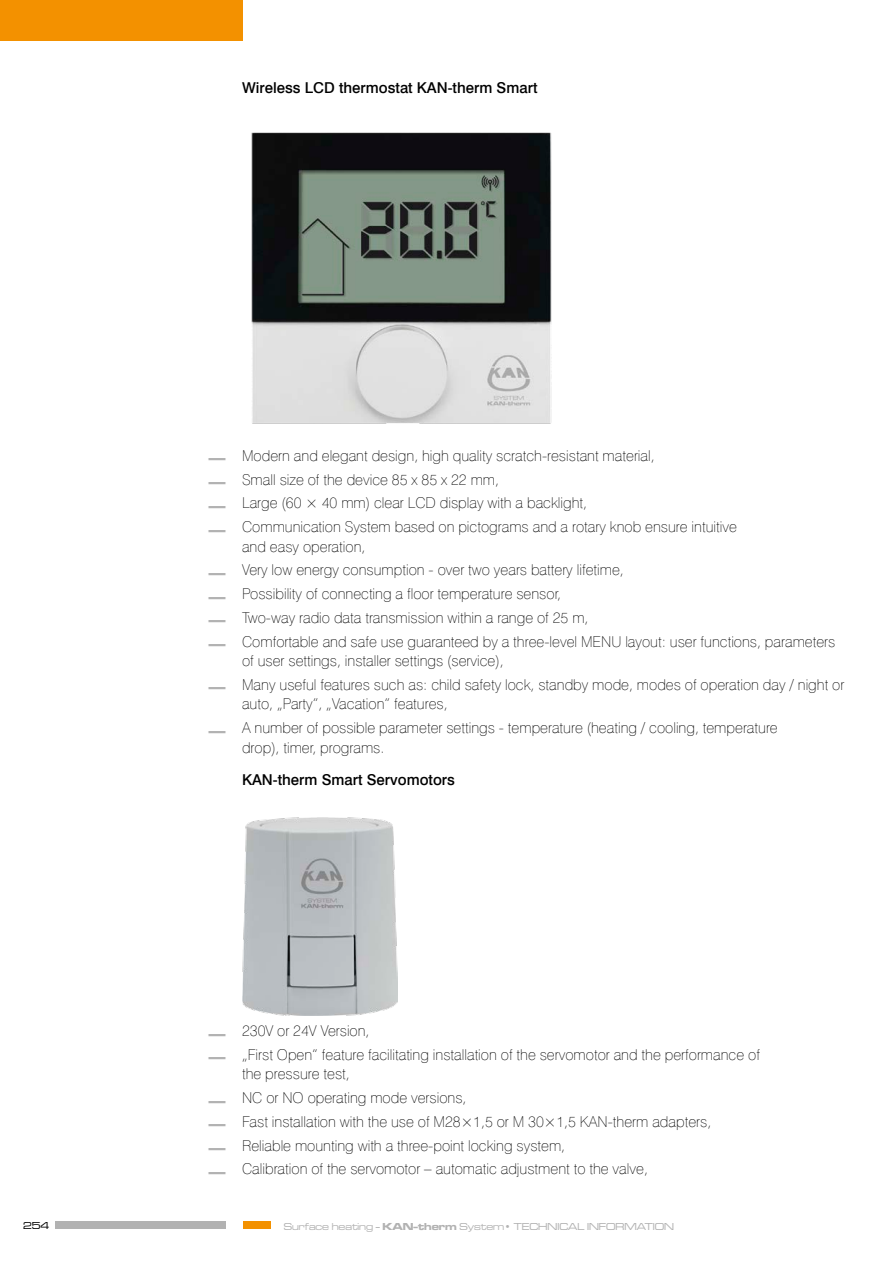
<style>
.page{position:relative;width:893px;height:1263px;background:#fff}
.page>*{position:absolute;margin:0;border:0;box-sizing:border-box;transform-origin:0 0}
.t1{font:15px/19.5px "Swis 721 Th EU";color:#000}
.t2{font:15px "Swis 721 Md EU";color:#000}
.t3{font:10.5px "Microgramma D Med Ext";color:#b2b2b2}
.t4{font:10.5px "Microgramma D Med Ext";color:#000}
.s1{font-family:"Microgramma D Bol Ext";font-size:16.2px;color:#b2b2b2}
.s2{font-family:"Microgramma D Bol Ext"}
</style>
<div class="page">
<div style="left:0;top:0;width:242px;height:41px;background:#f39100"></div>
<div style="left:243px;top:1222px;width:28px;height:7px;background:#f39100"></div>
<div style="left:55px;top:1222px;width:170px;height:7px;background:#b2b2b2"></div>
<img style="left:251px;top:132px;width:301px;height:292px">
<img style="left:242px;top:817px;width:155px;height:198px">
<p class="t2" style="left:242px;top:78px;width:297px">Wireless LCD thermostat KAN-therm Smart</p>
<p class="t1" style="left:208px;top:446px;width:448px"><span class="s1">—</span> Modern and elegant design, high quality scratch-resistant material,</p>
<p class="t1" style="left:208px;top:469px;width:293px"><span class="s1">—</span> Small size of the device 85 x 85 x 22 mm,</p>
<p class="t1" style="left:208px;top:493px;width:381px"><span class="s1">—</span> Large (60 × 40 mm) clear LCD display with a backlight,</p>
<p class="t1" style="left:242px;top:517px;width:496px;text-indent:-34px"><span class="s1">—</span> Communication System based on pictograms and a rotary knob ensure intuitive and easy operation,</p>
<p class="t1" style="left:208px;top:560px;width:417px"><span class="s1">—</span> Very low energy consumption - over two years battery lifetime,</p>
<p class="t1" style="left:208px;top:584px;width:355px"><span class="s1">—</span> Possibility of connecting a floor temperature sensor,</p>
<p class="t1" style="left:208px;top:608px;width:382px"><span class="s1">—</span> Two-way radio data transmission within a range of 25 m,</p>
<p class="t1" style="left:242px;top:631px;width:595px;text-indent:-34px"><span class="s1">—</span> Comfortable and safe use guaranteed by a three-level MENU layout: user functions, parameters of user settings, installer settings (service),</p>
<p class="t1" style="left:242px;top:675px;width:604px;text-indent:-34px"><span class="s1">—</span> Many useful features such as: child safety lock, standby mode, modes of operation day / night or auto, „Party”, „Vacation” features,</p>
<p class="t1" style="left:242px;top:718px;width:537px;text-indent:-34px"><span class="s1">—</span> A number of possible parameter settings - temperature (heating / cooling, temperature drop), timer, programs.</p>
<p class="t2" style="left:242px;top:770px;width:214px">KAN-therm Smart Servomotors</p>
<p class="t1" style="left:208px;top:1021px;width:163px"><span class="s1">—</span> 230V or 24V Version,</p>
<p class="t1" style="left:242px;top:1044px;width:519px;text-indent:-34px"><span class="s1">—</span> „First Open” feature facilitating installation of the servomotor and the performance of the pressure test,</p>
<p class="t1" style="left:208px;top:1088px;width:260px"><span class="s1">—</span> NC or NO operating mode versions,</p>
<p class="t1" style="left:208px;top:1111px;width:505px"><span class="s1">—</span> Fast installation with the use of M28×1,5 or M 30×1,5 KAN-therm adapters,</p>
<p class="t1" style="left:208px;top:1135px;width:359px"><span class="s1">—</span> Reliable mounting with a three-point locking system,</p>
<p class="t1" style="left:208px;top:1159px;width:441px"><span class="s1">—</span> Calibration of the servomotor – automatic adjustment to the valve,</p>
<p class="t4" style="left:23px;top:1219px;width:28px">254</p>
<p class="t3" style="left:284px;top:1220px;width:392px">Surface heating - <span class="s2">KAN‑therm</span> System• TECHNICAL INFORMATION</p>
</div>
